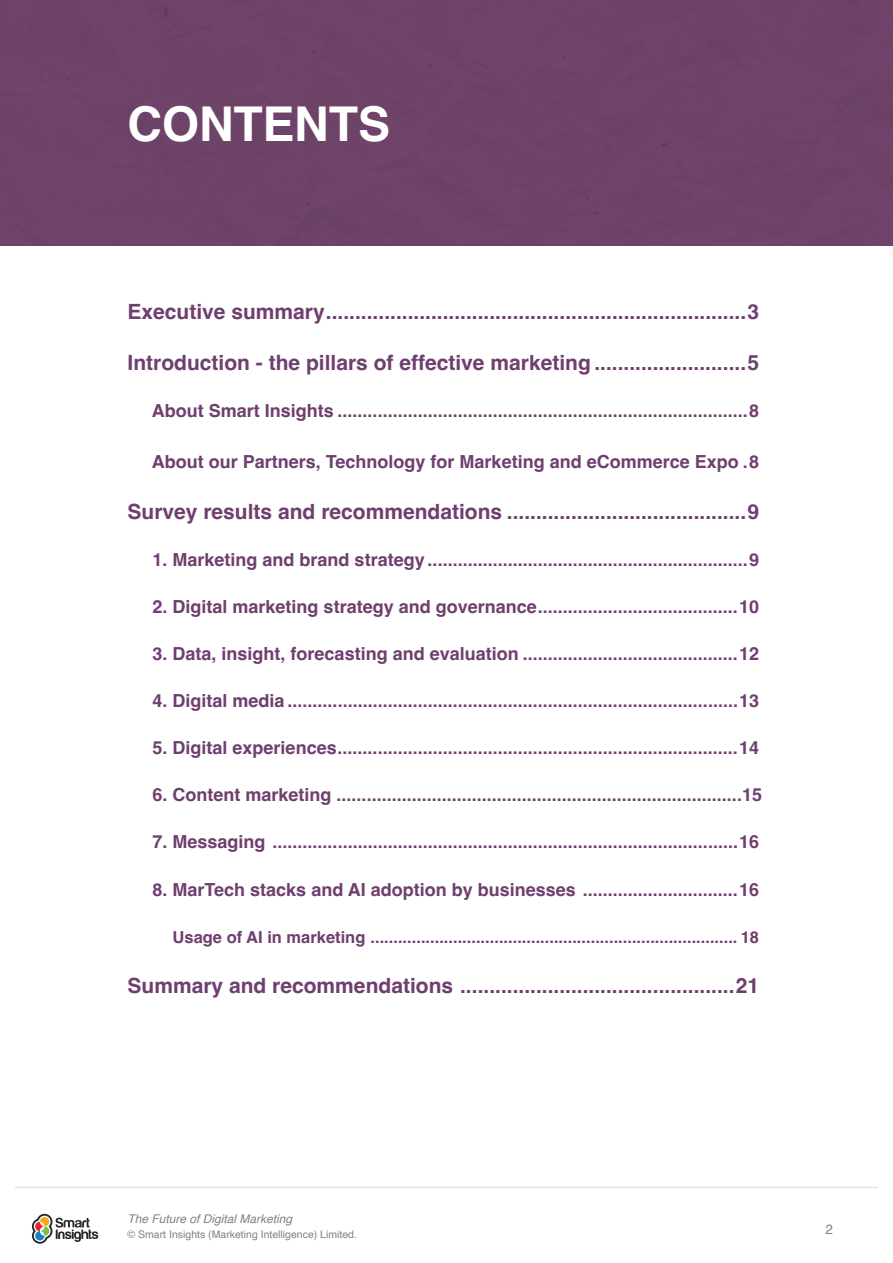
<style>
.page{position:relative;width:893px;height:1263px;background:#fff}
.page>*{position:absolute;margin:0;border:0;box-sizing:border-box;transform-origin:0 0}
.t1{font:700 48px "Helvetica";color:#fff}
.t2{font:700 21px "Helvetica";color:#6e3f6f}
.t3{font:700 18px "Helvetica";color:#6e3f6f}
.t4{font:700 16.5px "Helvetica";color:#6e3f6f}
.t5{font:13.5px "Helvetica";color:#808285}
.t6{font:italic 12px "Helvetica";color:#808285}
.t7{font:10.5px "Helvetica";color:#808285}
</style>
<div class="page">
<hr style="left:15px;top:1186px;width:863px;height:2px;background:#e6e7e8">
<svg style="left:32px;top:1214px;width:66px;height:30px"></svg>
<div style="left:0;top:0;width:893px;height:245px;background:#6e4368"></div>
<h1 class="t1" style="left:128px;top:94px;width:264px">CONTENTS</h1>
<p class="t2" style="left:128px;top:299px;width:633px">Executive summary........................................................................3</p>
<p class="t2" style="left:128px;top:350px;width:633px">Introduction - the pillars of effective marketing ..........................5</p>
<p class="t3" style="left:152px;top:400px;width:609px">About Smart Insights ..................................................................................8</p>
<p class="t3" style="left:152px;top:451px;width:609px">About our Partners, Technology for Marketing and eCommerce Expo .8</p>
<p class="t2" style="left:128px;top:498px;width:633px">Survey results and recommendations .........................................9</p>
<p class="t3" style="left:153px;top:548px;width:608px">1. Marketing and brand strategy ................................................................9</p>
<p class="t3" style="left:153px;top:596px;width:608px">2. Digital marketing strategy and governance........................................10</p>
<p class="t3" style="left:153px;top:643px;width:608px">3. Data, insight, forecasting and evaluation ...........................................12</p>
<p class="t3" style="left:153px;top:690px;width:608px">4. Digital media ..........................................................................................13</p>
<p class="t3" style="left:153px;top:737px;width:608px">5. Digital experiences................................................................................14</p>
<p class="t3" style="left:153px;top:784px;width:611px">6. Content marketing .................................................................................15</p>
<p class="t3" style="left:153px;top:831px;width:608px">7. Messaging .............................................................................................16</p>
<p class="t3" style="left:153px;top:878px;width:608px">8. MarTech stacks and AI adoption by businesses ...............................16</p>
<p class="t4" style="left:173px;top:927px;width:588px">Usage of AI in marketing ................................................................................ 18</p>
<p class="t2" style="left:128px;top:973px;width:633px">Summary and recommendations ...............................................21</p>
<p class="t6" style="left:128px;top:1209px;width:166px">The Future of Digital Marketing</p>
<p class="t7" style="left:128px;top:1226px;width:231px">© Smart Insights (Marketing Intelligence) Limited.</p>
<p class="t5" style="left:825px;top:1219px;width:9px">2</p>
</div>
